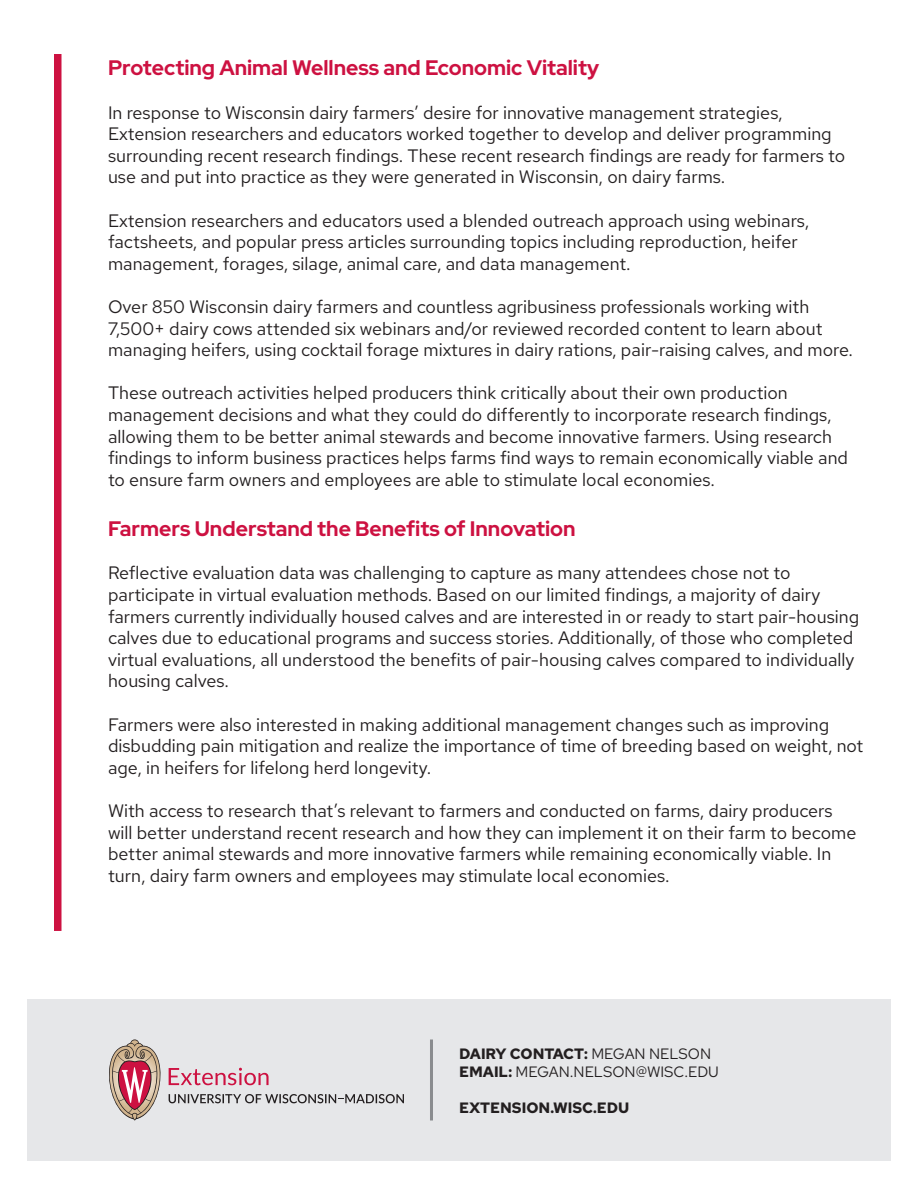
<style>
.page{position:relative;width:918px;height:1188px;background:#fff}
.page>*{position:absolute;margin:0;border:0;box-sizing:border-box;transform-origin:0 0}
.t1{font:800 21px "Red Hat Display";color:#cd1141}
.t2{font:18px/21.6px "Red Hat Text";color:#231f20}
.t3{font:700 15px "Red Hat Text";color:#231f20}
.t4{font:15px "Red Hat Text";color:#231f20}
.s1{font-weight:400}
.s2{font-weight:700}
</style>
<div class="page">
<div style="left:54px;top:54px;width:8px;height:877px;background:#cd1141"></div>
<div style="left:27px;top:999px;width:864px;height:162px;background:#e6e7e9"></div>
<svg style="left:109px;top:1040px;width:52px;height:80px"></svg>
<svg style="left:169px;top:1094px;width:235px;height:9px"></svg>
<svg style="left:169px;top:1068px;width:100px;height:17px"></svg>
<hr style="left:430px;top:1040px;width:3px;height:80px;background:#8a8c8f">
<p class="t1" style="left:108px;top:54px;width:493px">Protecting Animal Wellness and Economic Vitality</p>
<p class="t2" style="left:108px;top:101px;width:739px">In response to Wisconsin dairy farmers’ desire for innovative management strategies, Extension researchers and educators worked together to develop and deliver programming surrounding recent research findings. These recent research findings are ready for farmers to use and put into practice as they were generated in Wisconsin, on dairy farms.</p>
<p class="t2" style="left:108px;top:209px;width:703px">Extension researchers and educators used a blended outreach approach using webinars, factsheets, and popular press articles surrounding topics including reproduction, heifer management, forages, silage, animal care, and data management.</p>
<p class="t2" style="left:108px;top:296px;width:747px">Over 850 Wisconsin dairy farmers and countless agribusiness professionals working with<br>7,500+ dairy cows attended six webinars and/or reviewed recorded content to learn about managing heifers, using cocktail forage mixtures in dairy rations, pair-raising calves, and more.</p>
<p class="t2" style="left:108px;top:382px;width:742px">These outreach activities helped producers think critically about their own production management decisions and what they could do differently to incorporate research findings, allowing them to be better animal stewards and become innovative farmers. Using research findings to inform business practices helps farms find ways to remain economically viable and to ensure farm owners and employees are able to stimulate local economies.</p>
<p class="t1" style="left:108px;top:515px;width:469px">Farmers Understand the Benefits of Innovation</p>
<p class="t2" style="left:108px;top:562px;width:753px">Reflective evaluation data was challenging to capture as many attendees chose not to participate in virtual evaluation methods. Based on our limited findings, a majority of dairy farmers currently individually housed calves and are interested in or ready to start pair-housing calves due to educational programs and success stories. Additionally, of those who completed virtual evaluations, all understood the benefits of pair-housing calves compared to individually housing calves.</p>
<p class="t2" style="left:108px;top:713px;width:757px">Farmers were also interested in making additional management changes such as improving disbudding pain mitigation and realize the importance of time of breeding based on weight, not age, in heifers for lifelong herd longevity.</p>
<p class="t2" style="left:108px;top:800px;width:750px">With access to research that’s relevant to farmers and conducted on farms, dairy producers will better understand recent research and how they can implement it on their farm to become better animal stewards and more innovative farmers while remaining economically viable. In turn, dairy farm owners and employees may stimulate local economies.</p>
<p class="t3" style="left:459px;top:1044px;width:254px">DAIRY CONTACT: <span class="s1">MEGAN NELSON</span></p>
<p class="t4" style="left:459px;top:1062px;width:261px"><span class="s2">EMAIL:</span> MEGAN.NELSON@WISC.EDU</p>
<p class="t3" style="left:459px;top:1098px;width:172px">EXTENSION.WISC.EDU</p>
</div>
